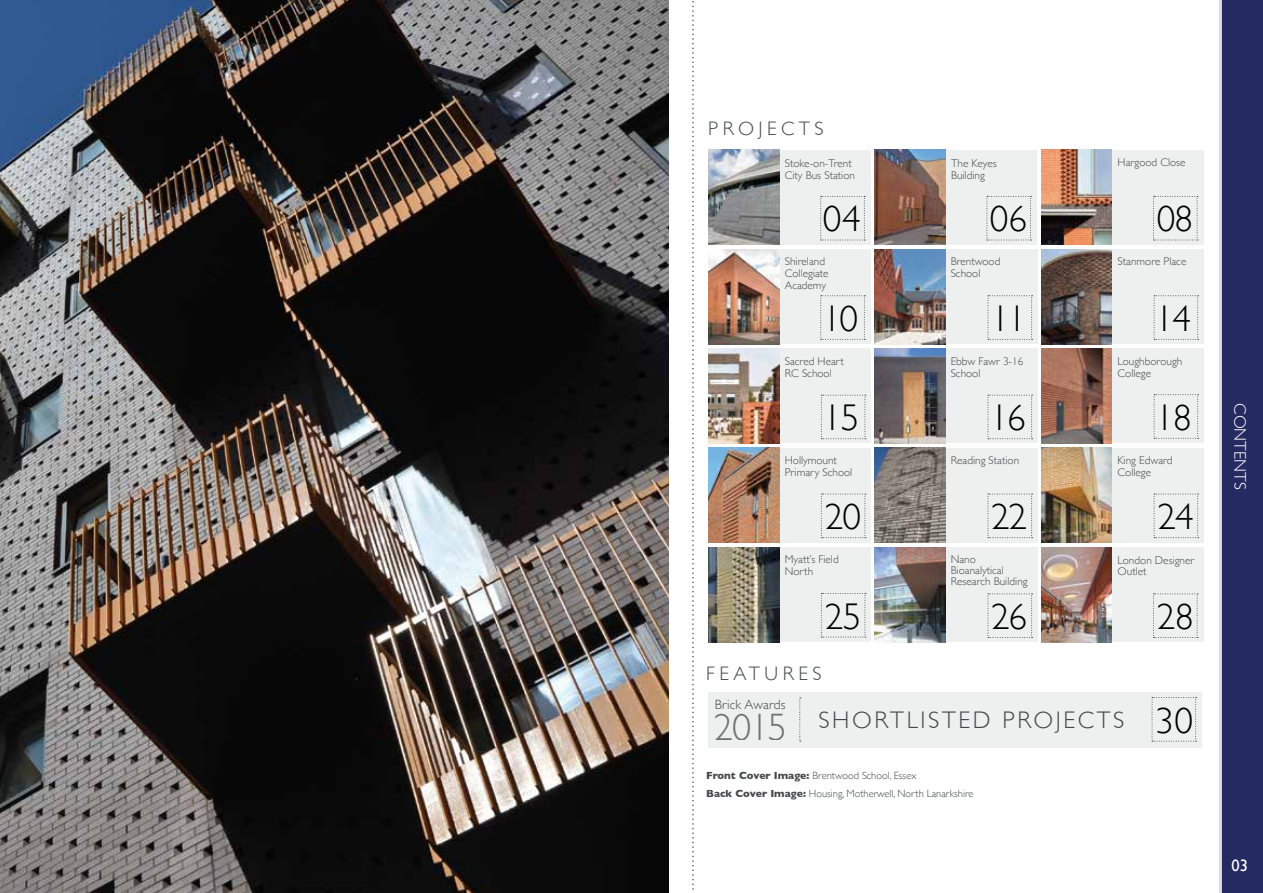
<style>
.page{position:relative;width:1263px;height:893px;background:#fff}
.page>*{position:absolute;margin:0;border:0;box-sizing:border-box;transform-origin:0 0}
.t1{font:300 37.2px "Gill Sans";letter-spacing:-.03em;color:#000}
.t2{font:300 24px "Gill Sans";letter-spacing:.11em;color:#454849}
.t3{font:300 19.5px "Gill Sans";letter-spacing:.23em;color:#454849}
.t4{font:300 16.8px "Gill Sans";color:#fff}
.t5{font:16.5px "Gill Sans";color:#fff}
.t6{font:300 13.5px "Gill Sans";letter-spacing:.01em;color:#454849}
.t7{font:300 11.25px/12px "Gill Sans";color:#454849}
.t8{font:300 10.5px/18.8px "Gill Sans";color:#454849}
.s1{font-size:38.25px}
.s2{font-weight:700}
</style>
<div class="page">
<div style="left:1221px;top:0;width:42px;height:893px;background:#252a62"></div>
<hr style="left:1219px;top:0;width:3px;height:893px;background:#dddfdf">
<div style="left:708px;top:249px;width:163px;height:95px;background:#eeefef"></div>
<svg style="left:820px;top:295px;width:45px;height:45px"></svg>
<div style="left:875px;top:249px;width:162px;height:95px;background:#eeefef"></div>
<img style="left:874px;top:249px;width:71px;height:95px">
<svg style="left:988px;top:295px;width:44px;height:45px"></svg>
<div style="left:875px;top:348px;width:162px;height:95px;background:#eeefef"></div>
<img style="left:874px;top:348px;width:71px;height:95px">
<svg style="left:988px;top:395px;width:44px;height:44px"></svg>
<svg style="left:692px;top:1px;width:2px;height:892px"></svg>
<div style="left:875px;top:448px;width:162px;height:95px;background:#eeefef"></div>
<svg style="left:988px;top:494px;width:44px;height:44px"></svg>
<img style="left:874px;top:448px;width:71px;height:95px">
<div style="left:875px;top:547px;width:162px;height:95px;background:#eeefef"></div>
<svg style="left:988px;top:593px;width:44px;height:45px"></svg>
<img style="left:874px;top:547px;width:71px;height:95px">
<div style="left:708px;top:692px;width:494px;height:55px;background:#eeefef"></div>
<svg style="left:1152px;top:697px;width:45px;height:45px"></svg>
<svg style="left:799px;top:698px;width:2px;height:44px"></svg>
<div style="left:708px;top:150px;width:163px;height:95px;background:#eeefef"></div>
<img style="left:708px;top:150px;width:71px;height:95px">
<svg style="left:820px;top:196px;width:45px;height:45px"></svg>
<div style="left:1041px;top:150px;width:163px;height:95px;background:#eeefef"></div>
<img style="left:1041px;top:150px;width:71px;height:95px">
<svg style="left:1153px;top:196px;width:45px;height:45px"></svg>
<div style="left:708px;top:348px;width:163px;height:95px;background:#eeefef"></div>
<svg style="left:821px;top:395px;width:45px;height:44px"></svg>
<img style="left:708px;top:348px;width:71px;height:95px">
<div style="left:708px;top:448px;width:163px;height:95px;background:#eeefef"></div>
<svg style="left:821px;top:494px;width:45px;height:44px"></svg>
<img style="left:708px;top:448px;width:71px;height:95px">
<div style="left:1041px;top:547px;width:163px;height:95px;background:#eeefef"></div>
<img style="left:1041px;top:547px;width:71px;height:95px">
<svg style="left:1153px;top:593px;width:45px;height:45px"></svg>
<div style="left:708px;top:547px;width:163px;height:95px;background:#eeefef"></div>
<svg style="left:821px;top:593px;width:45px;height:45px"></svg>
<img style="left:708px;top:547px;width:71px;height:95px">
<img style="left:0;top:0;width:669px;height:893px">
<div style="left:874px;top:150px;width:163px;height:95px;background:#eeefef"></div>
<svg style="left:986px;top:196px;width:45px;height:45px"></svg>
<img style="left:874px;top:150px;width:71px;height:95px">
<div style="left:1041px;top:249px;width:163px;height:95px;background:#eeefef"></div>
<svg style="left:1154px;top:295px;width:45px;height:45px"></svg>
<img style="left:1041px;top:249px;width:71px;height:95px">
<div style="left:1041px;top:348px;width:163px;height:95px;background:#eeefef"></div>
<svg style="left:1154px;top:394px;width:45px;height:45px"></svg>
<img style="left:1041px;top:348px;width:71px;height:95px">
<div style="left:1041px;top:448px;width:163px;height:95px;background:#eeefef"></div>
<svg style="left:1154px;top:494px;width:45px;height:44px"></svg>
<img style="left:1041px;top:448px;width:71px;height:95px">
<img style="left:708px;top:249px;width:71px;height:95px">
<h3 class="t3" style="left:708px;top:113px;width:117px">PROJECTS</h3>
<p class="t7" style="left:785px;top:157px;width:72px">Stoke-on-Trent<br>City Bus Station</p>
<p class="t7" style="left:951px;top:157px;width:47px">The Keyes<br>Building</p>
<p class="t7" style="left:1117px;top:156px;width:69px">Hargood Close</p>
<h1 class="t1" style="left:823px;top:190px;width:39px">04</h1>
<h1 class="t1" style="left:990px;top:190px;width:39px">06</h1>
<h1 class="t1" style="left:1157px;top:190px;width:38px">08</h1>
<p class="t7" style="left:785px;top:255px;width:45px">Shireland<br>Collegiate<br>Academy</p>
<p class="t7" style="left:951px;top:255px;width:51px">Brentwood<br>School</p>
<p class="t7" style="left:1117px;top:255px;width:70px">Stanmore Place</p>
<h1 class="t1" style="left:823px;top:289px;width:37px">10</h1>
<h1 class="t1" style="left:991px;top:289px;width:37px">11</h1>
<h1 class="t1" style="left:1155px;top:289px;width:38px">14</h1>
<p class="t7" style="left:785px;top:355px;width:61px">Sacred Heart<br>RC School</p>
<p class="t7" style="left:951px;top:355px;width:74px">Ebbw Fawr 3-16<br>School</p>
<p class="t7" style="left:1117px;top:355px;width:66px">Loughborough<br>College</p>
<h1 class="t1" style="left:823px;top:389px;width:38px">15</h1>
<h1 class="t1" style="left:990px;top:389px;width:37px">16</h1>
<h1 class="t1" style="left:1155px;top:388px;width:38px">18</h1>
<p class="t7" style="left:785px;top:454px;width:69px">Hollymount<br>Primary School</p>
<p class="t7" style="left:951px;top:454px;width:70px">Reading Station</p>
<p class="t7" style="left:1117px;top:454px;width:57px">King Edward<br>College</p>
<h1 class="t1" style="left:825px;top:488px;width:38px">20</h1>
<h1 class="t1" style="left:991px;top:488px;width:38px">22</h1>
<h1 class="t1" style="left:1157px;top:488px;width:38px">24</h1>
<p class="t7" style="left:785px;top:552px;width:55px">Myatt’s Field<br>North</p>
<p class="t7" style="left:951px;top:553px;width:78px;line-height:11.4px">Nano<br>Bioanalytical<br>Research Building</p>
<p class="t7" style="left:1117px;top:554px;width:78px;line-height:11.4px">London Designer<br>Outlet</p>
<h1 class="t1" style="left:825px;top:587px;width:38px">25</h1>
<h1 class="t1" style="left:991px;top:587px;width:38px">26</h1>
<h1 class="t1" style="left:1157px;top:587px;width:39px">28</h1>
<h3 class="t3" style="left:706px;top:658px;width:117px">FEATURES</h3>
<p class="t6" style="left:715px;top:694px;width:72px">Brick Awards</p>
<h2 class="t2" style="left:713px;top:701px;width:413px"><span class="s1">2015</span> SHORTLISTED PROJECTS</h2>
<p class="t8" style="left:706px;top:765px;width:269px"><span class="s2">Front Cover Image:</span> Brentwood School, Essex<br><span class="s2">Back Cover Image:</span> Housing, Motherwell, North Lanarkshire</p>
<h1 class="t1" style="left:1155px;top:691px;width:39px">30</h1>
<h3 class="t4" style="left:1253px;top:403px;width:88px;rotate:90deg">CONTENTS</h3>
<h3 class="t5" style="left:1231px;top:855px;width:18px">03</h3>
</div>
